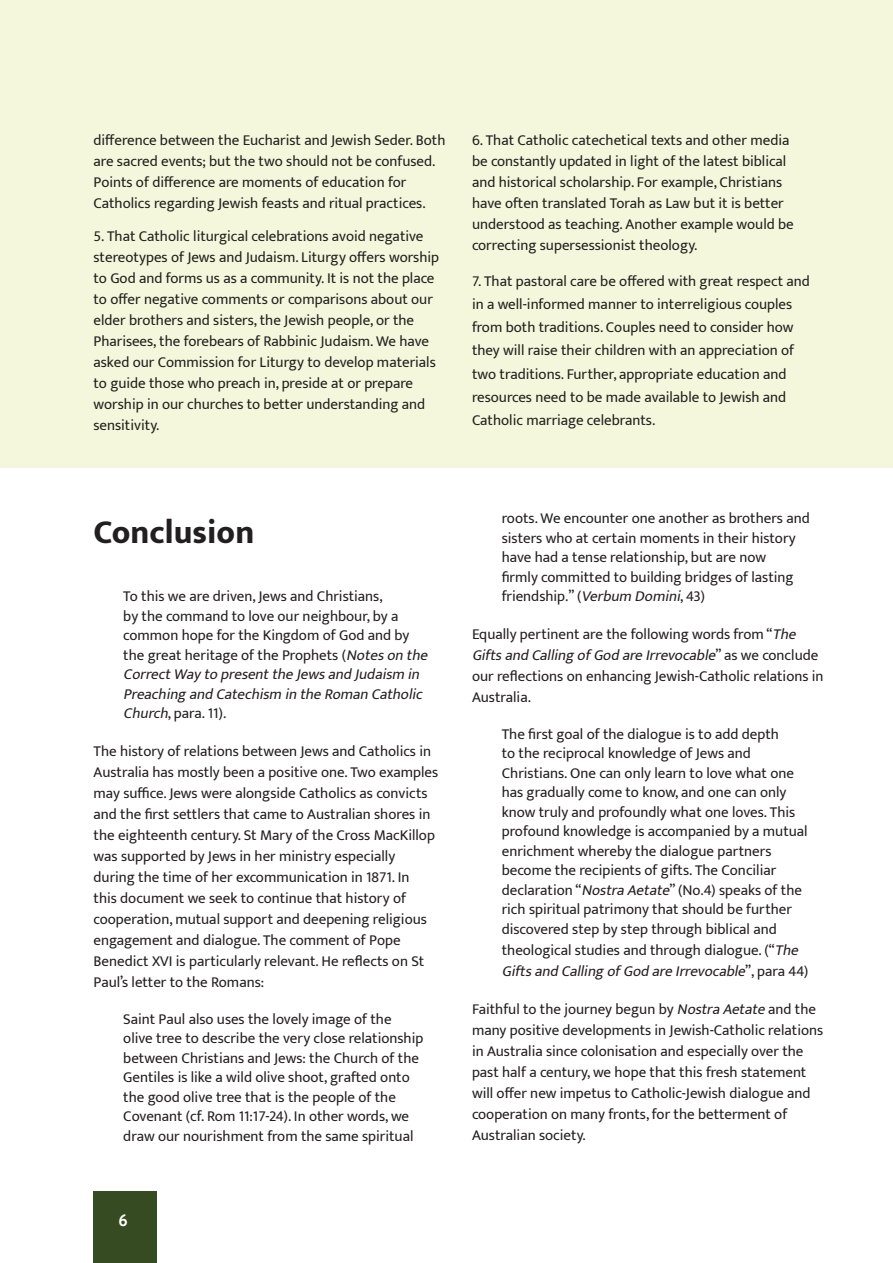
<style>
.page{position:relative;width:893px;height:1263px;background:#fff}
.page>*{position:absolute;margin:0;border:0;box-sizing:border-box;transform-origin:0 0}
.Header_01{font:800 33px "Mukta";color:#231f20}
.t1{font:700 16.5px "PT Sans";color:#fff}
.Quote_Indented{font:15px/21px "Mukta";color:#231f20}
.s1{font-style:italic}
</style>
<div class="page">
<div style="left:94px;top:1191px;width:63px;height:72px;background:#364b22"></div>
<div style="left:0;top:0;width:893px;height:468px;background:#f4f7db"></div>
<p class="Quote_Indented" style="left:94px;top:129px;width:353px">difference between the Eucharist and Jewish Seder. Both are sacred events; but the two should not be confused.<br>Points of difference are moments of education for Catholics regarding Jewish feasts and ritual practices.</p>
<p class="Quote_Indented" style="left:94px;top:226px;width:347px">5. That Catholic liturgical celebrations avoid negative stereotypes of Jews and Judaism. Liturgy offers worship to God and forms us as a community. It is not the place to offer negative comments or comparisons about our elder brothers and sisters, the Jewish people, or the Pharisees, the forebears of Rabbinic Judaism. We have asked our Commission for Liturgy to develop materials to guide those who preach in, preside at or prepare worship in our churches to better understanding and sensitivity.</p>
<p class="Quote_Indented" style="left:472px;top:129px;width:323px">6. That Catholic catechetical texts and other media be constantly updated in light of the latest biblical and historical scholarship. For example, Christians have often translated Torah as Law but it is better understood as teaching. Another example would be correcting supersessionist theology.</p>
<p class="Quote_Indented" style="left:472px;top:269px;width:339px;line-height:23.2px">7. That pastoral care be offered with great respect and in a well-informed manner to interreligious couples from both traditions. Couples need to consider how they will raise their children with an appreciation of two traditions. Further, appropriate education and resources need to be made available to Jewish and Catholic marriage celebrants.</p>
<p class="Header_01" style="left:94px;top:513px;width:162px">Conclusion</p>
<p class="Quote_Indented" style="left:123px;top:586px;width:310px;line-height:19.5px">To this we are driven, Jews and Christians,<br>by the command to love our neighbour, by a common hope for the Kingdom of God and by the great heritage of the Prophets (<span class="s1">Notesonthe CorrectWayto presenttheJewsandJudaism in Preaching andCatechism intheRomanCatholic Church</span>, para. 11).</p>
<p class="Quote_Indented" style="left:94px;top:740px;width:346px">The history of relations between Jews and Catholics in Australia has mostly been a positive one. Two examples may suffice. Jews were alongside Catholics as convicts and the first settlers that came to Australian shores in the eighteenth century. St Mary of the Cross MacKillop was supported by Jews in her ministry especially during the time of her excommunication in 1871. In<br>this document we seek to continue that history of cooperation, mutual support and deepening religious engagement and dialogue. The comment of Pope Benedict XVI is particularly relevant. He reflects on St Paul’s letter to the Romans:</p>
<p class="Quote_Indented" style="left:123px;top:1009px;width:302px;line-height:19.5px">Saint Paul also uses the lovely image of the olive tree to describe the very close relationship between Christians and Jews: the Church of the Gentiles is like a wild olive shoot, grafted onto the good olive tree that is the people of the Covenant (cf. Rom 11:17-24). In other words, we draw our nourishment from the same spiritual</p>
<p class="t1" style="left:119px;top:1209px;width:11px">6</p>
<p class="Quote_Indented" style="left:502px;top:508px;width:309px;line-height:19.5px">roots. We encounter one another as brothers and sisters who at certain moments in their history have had a tense relationship, but are now<br>firmly committed to building bridges of lasting friendship.” (<span class="s1">Verbum Domini</span>, 43)</p>
<p class="Quote_Indented" style="left:472px;top:623px;width:353px">Equally pertinent are the following words from “<span class="s1">The GiftsandCalling ofGodareIrrevocable</span>” a s w e co n c l u d e our reflections on enhancing Jewish-Catholic relations in Australia.</p>
<p class="Quote_Indented" style="left:502px;top:724px;width:307px;line-height:19.5px">The first goal of the dialogue is to add depth<br>to the reciprocal knowledge of Jews and Christians. One can only learn to love what one has gradually come to know, and one can only know truly and profoundly what one loves. This profound knowledge is accompanied by a mutual enrichment whereby the dialogue partners become the recipients of gifts. The Conciliar declaration “<span class="s1">NostraAetate</span>” (No.4) speaks of the rich spiritual patrimony that should be further discovered step by step through biblical and</p>
<p class="Quote_Indented" style="left:502px;top:939px;width:308px">theological studies and through dialogue. (“<span class="s1">The<br>GiftsandCalling ofGodareIrrevocable</span>” , p a r a 4 4 )</p>
<p class="Quote_Indented" style="left:472px;top:998px;width:353px">Faithful to the journey begun by <span class="s1">NostraAetate</span>and the many positive developments in Jewish-Catholic relations in Australia since colonisation and especially over the past half a century, we hope that this fresh statement will offer new impetus to Catholic-Jewish dialogue and cooperation on many fronts, for the betterment of Australian society.</p>
</div>
